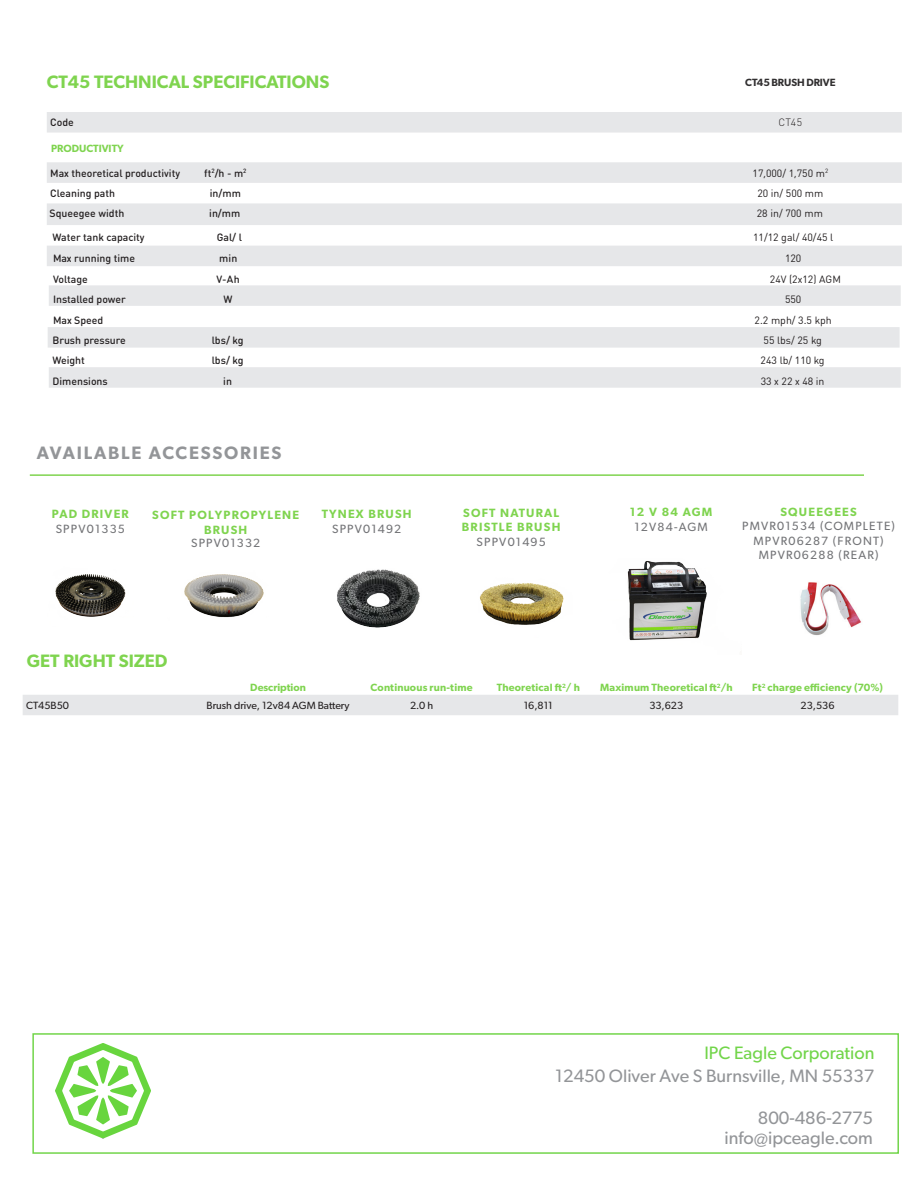
<style>
.page{position:relative;width:918px;height:1188px;background:#fff}
.page>*{position:absolute;margin:0;border:0;box-sizing:border-box;transform-origin:0 0}
.t1{font:18px/19px "Gibson";color:#939598;text-align:right}
.t2{font:600 18px "Gibson";color:#7fd44f}
.filetto_titolo{font:600 18px "Gibson";letter-spacing:.1em;color:#939598}
.t3{font:18px "Gibson";color:#72d54a}
.filetto_titolo-2{font:12px "Gibson";letter-spacing:.1em;color:#737477}
.filetto_titolo-3{font:600 12px/14.4px "Gibson";letter-spacing:.1em;color:#7fd44f}
.t4{font:500 10.5px "DIN Round Pro";color:#231f20}
.t5{font:10.5px "DIN Round Pro";color:#231f20}
.t6{font:600 10.5px "Gibson";letter-spacing:.02em;color:#7fd44f}
.t7{font:10.5px "Gibson";color:#231f20}
.t8{font:600 10.5px "Gibson";color:#7fd44f}
.t9{font:600 10.5px "Gibson";letter-spacing:-.005em;color:#312f30}
.t10{font:300 10.5px "DIN Round Pro";color:#231f20}
</style>
<div class="page">
<div style="left:49px;top:367px;width:852px;height:21px;background:#e6e7e9"></div>
<div style="left:48px;top:327px;width:852px;height:21px;background:#e6e7e9"></div>
<svg style="left:47px;top:112px;width:855px;height:194px;fill:#e6e7e9"></svg>
<hr style="left:30px;top:474px;width:834px;height:2px;background:#7fd44f">
<img style="left:184px;top:574px;width:80px;height:44px">
<img style="left:337px;top:569px;width:83px;height:59px">
<img style="left:479px;top:582px;width:85px;height:43px">
<img style="left:55px;top:574px;width:71px;height:43px">
<img style="left:800px;top:582px;width:61px;height:54px">
<img style="left:627px;top:561px;width:80px;height:80px">
<div style="left:23px;top:695px;width:875px;height:20px;background:#e6e7e9"></div>
<div style="left:32px;top:1033px;width:867px;height:121px;border:2px solid #72d54a"></div>
<img style="left:55px;top:1043px;width:96px;height:96px">
<p class="t2" style="left:47px;top:71px;width:284px">CT45 TECHNICAL SPECIFICATIONS</p>
<p class="t9" style="left:745px;top:77px;width:92px">CT45 BRUSH DRIVE</p>
<p class="t4" style="left:50px;top:115px;width:25px">Code</p>
<p class="t10" style="left:779px;top:116px;width:25px">CT45</p>
<p class="t8" style="left:51px;top:142px;width:74px">PRODUCTIVITY</p>
<p class="t4" style="left:50px;top:166px;width:131px">Max theoretical productivity</p>
<p class="t4" style="left:204px;top:166px;width:44px">ft<sup>2</sup>/h - m<sup>2</sup></p>
<p class="t5" style="left:753px;top:166px;width:77px">17,000/ 1,750 m<sup>2</sup></p>
<p class="t4" style="left:50px;top:186px;width:66px">Cleaning path</p>
<p class="t4" style="left:210px;top:186px;width:33px">in/mm</p>
<p class="t5" style="left:757px;top:186px;width:68px">20 in/ 500 mm</p>
<p class="t4" style="left:53px;top:230px;width:94px">Water tank capacity</p>
<p class="t4" style="left:217px;top:230px;width:27px">Gal/ l</p>
<p class="t5" style="left:753px;top:230px;width:82px">11/12 gal/ 40/45 l</p>
<p class="t4" style="left:53px;top:251px;width:84px">Max running time</p>
<p class="t4" style="left:219px;top:251px;width:20px">min</p>
<p class="t5" style="left:785px;top:251px;width:18px">120</p>
<p class="t4" style="left:53px;top:272px;width:36px">Voltage</p>
<p class="t4" style="left:217px;top:272px;width:25px">V-Ah</p>
<p class="t5" style="left:770px;top:272px;width:73px">24V (2x12) AGM</p>
<p class="t4" style="left:53px;top:292px;width:74px">Installed power</p>
<p class="t4" style="left:224px;top:292px;width:11px">W</p>
<p class="t5" style="left:785px;top:293px;width:18px">550</p>
<p class="t4" style="left:53px;top:313px;width:52px">Max Speed</p>
<p class="t5" style="left:755px;top:313px;width:79px">2.2 mph/ 3.5 kph</p>
<p class="t4" style="left:52px;top:333px;width:75px">Brush pressure</p>
<p class="t4" style="left:212px;top:333px;width:33px">lbs/ kg</p>
<p class="t5" style="left:764px;top:333px;width:60px">55 lbs/ 25 kg</p>
<p class="t4" style="left:52px;top:353px;width:34px">Weight</p>
<p class="t4" style="left:212px;top:353px;width:33px">lbs/ kg</p>
<p class="t5" style="left:761px;top:353px;width:66px">243 lb/ 110 kg</p>
<p class="t4" style="left:52px;top:374px;width:57px">Dimensions</p>
<p class="t4" style="left:223px;top:374px;width:10px">in</p>
<p class="t5" style="left:761px;top:374px;width:65px">33 x 22 x 48 in</p>
<p class="t4" style="left:50px;top:206px;width:76px">Squeegee width</p>
<p class="t4" style="left:209px;top:206px;width:33px">in/mm</p>
<p class="t5" style="left:757px;top:206px;width:68px">28 in/ 700 mm</p>
<p class="filetto_titolo" style="left:37px;top:442px;width:246px">AVAILABLE ACCESSORIES</p>
<p class="filetto_titolo-3" style="left:52px;top:507px;width:78px">PAD DRIVER</p>
<p class="filetto_titolo-2" style="left:56px;top:521px;width:71px">SPPV01335</p>
<p class="filetto_titolo-3" style="left:152px;top:508px;width:148px;text-align:center">SOFT POLYPROPYLENE<br>BRUSH</p>
<p class="filetto_titolo-2" style="left:191px;top:536px;width:71px">SPPV01332</p>
<p class="filetto_titolo-3" style="left:322px;top:507px;width:91px">TYNEX BRUSH</p>
<p class="filetto_titolo-2" style="left:332px;top:521px;width:71px">SPPV01492</p>
<h1 class="t2" style="left:27px;top:650px;width:142px">GET RIGHT SIZED</h1>
<p class="filetto_titolo-3" style="left:462px;top:505px;width:100px">SOFT NATURAL<br>BRISTLE BRUSH</p>
<p class="filetto_titolo-2" style="left:477px;top:534px;width:71px">SPPV01495</p>
<p class="filetto_titolo-3" style="left:630px;top:504px;width:84px">12 V 84 AGM</p>
<p class="filetto_titolo-2" style="left:635px;top:519px;width:75px">12V84-AGM</p>
<p class="filetto_titolo-3" style="left:780px;top:504px;width:78px">SQUEEGEES</p>
<p class="filetto_titolo-2" style="left:742px;top:519px;width:154px">PMVR01534 (COMPLETE)</p>
<p class="filetto_titolo-2" style="left:753px;top:533px;width:132px">MPVR06287 (FRONT)</p>
<p class="filetto_titolo-2" style="left:759px;top:548px;width:121px">MPVR06288 (REAR)</p>
<p class="t8" style="left:250px;top:681px;width:57px">Description</p>
<p class="t6" style="left:371px;top:681px;width:103px">Continuous run-time</p>
<p class="t6" style="left:497px;top:681px;width:85px">Theoretical ft<sup>2</sup>/ h</p>
<p class="t6" style="left:600px;top:681px;width:134px">Maximum Theoretical ft<sup>2</sup>/h</p>
<p class="t6" style="left:752px;top:681px;width:132px">Ft<sup>2</sup> charge efficiency (70%)</p>
<p class="t7" style="left:26px;top:699px;width:45px">CT45B50</p>
<p class="t7" style="left:207px;top:699px;width:144px">Brush drive, 12v84 AGM Battery</p>
<p class="t7" style="left:410px;top:699px;width:25px">2.0 h</p>
<p class="t7" style="left:524px;top:699px;width:31px">16,811</p>
<p class="t7" style="left:649px;top:699px;width:35px">33,623</p>
<p class="t7" style="left:801px;top:699px;width:35px">23,536</p>
<h1 class="t3" style="left:704px;top:1042px;width:172px">IPC Eagle Corporation</h1>
<h1 class="t1" style="left:555px;top:1066px;width:321px">12450 Oliver Ave S Burnsville, MN 55337</h1>
<h1 class="t1" style="left:725px;top:1108px;width:150px">800-486-2775 info@ipceagle.com</h1>
</div>
